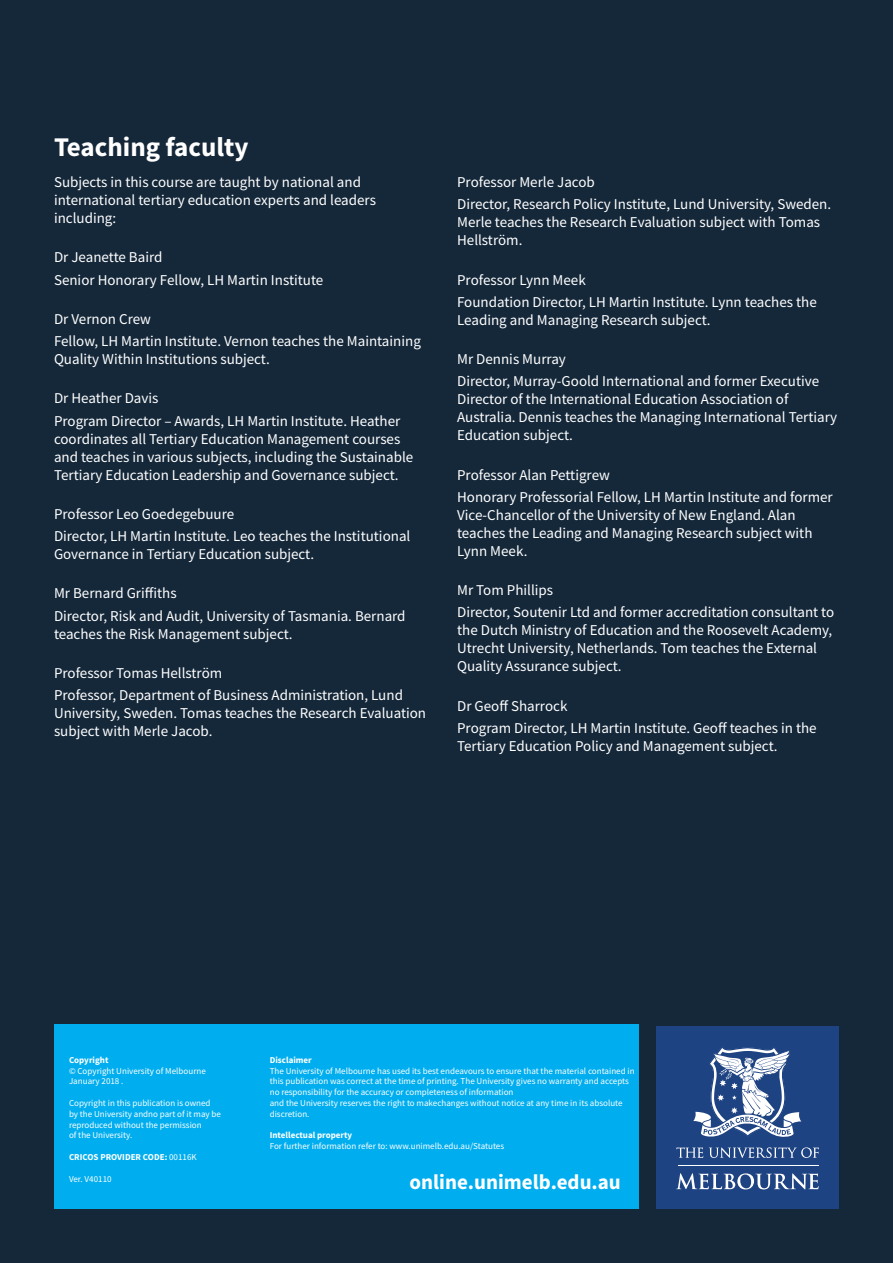
<style>
.page{position:relative;width:893px;height:1263px;background:#15283a}
.page>*{position:absolute;margin:0;border:0;box-sizing:border-box;transform-origin:0 0}
.t1{font:700 27px "Source Sans Pro";color:#fff}
.t2{font:700 21px "Source Sans Pro";color:#fff}
.t3{font:15px/18px "Source Sans Pro";color:#fff}
.t4{font:9px/10.8px "Source Sans Pro";color:#fff}
.t5{font:700 9px "Source Sans Pro";color:#fff}
.s1{font-weight:400}
</style>
<div class="page">
<div style="left:54px;top:1024px;width:584px;height:185px;background:#00aeef"></div>
<div style="left:656px;top:1026px;width:183px;height:183px;background:#1e4382"></div>
<svg style="left:676px;top:1147px;width:27px;height:11px"></svg>
<svg style="left:709px;top:1147px;width:110px;height:11px"></svg>
<hr style="left:678px;top:1165px;width:140px;height:1px;background:#fff">
<svg style="left:676px;top:1173px;width:143px;height:16px"></svg>
<svg style="left:693px;top:1047px;width:109px;height:90px"></svg>
<h1 class="t1" style="left:54px;top:129px;width:196px">Teaching faculty</h1>
<p class="t3" style="left:54px;top:173px;width:324px">Subjects in this course are taught by national and international tertiary education experts and leaders including:</p>
<p class="t3" style="left:54px;top:246px;width:271px;line-height:22.2px">Dr Jeanette Baird<br>Senior Honorary Fellow, LH Martin Institute</p>
<p class="t3" style="left:54px;top:308px;width:368px;line-height:22.2px">Dr Vernon Crew<br>Fellow, LH Martin Institute. Vernon teaches the Maintaining</p>
<p class="t3" style="left:54px;top:350px;width:217px">Quality Within Institutions subject.</p>
<p class="t3" style="left:54px;top:387px;width:348px;line-height:22.2px">Dr Heather Davis<br>Program Director – Awards, LH Martin Institute. Heather</p>
<p class="t3" style="left:54px;top:430px;width:361px">coordinates all Tertiary Education Management courses and teaches in various subjects, including the Sustainable<br>Tertiary Education Leadership and Governance subject.</p>
<p class="t3" style="left:54px;top:503px;width:358px;line-height:22.2px">Professor Leo Goedegebuure<br>Director, LH Martin Institute. Leo teaches the Institutional</p>
<p class="t3" style="left:54px;top:545px;width:262px">Governance in Tertiary Education subject.</p>
<p class="t3" style="left:54px;top:582px;width:353px;line-height:22.2px">Mr Bernard Griffiths<br>Director, Risk and Audit, University of Tasmania. Bernard</p>
<p class="t3" style="left:54px;top:625px;width:240px">teaches the Risk Management subject.</p>
<p class="t3" style="left:54px;top:662px;width:350px;line-height:22.2px">Professor Tomas Hellström<br>Professor, Department of Business Administration, Lund</p>
<p class="t3" style="left:54px;top:704px;width:374px">University, Sweden. Tomas teaches the Research Evaluation subject with Merle Jacob.</p>
<p class="t3" style="left:457px;top:171px;width:376px;line-height:22.2px">Professor Merle Jacob<br>Director, Research Policy Institute, Lund University, Sweden.</p>
<p class="t3" style="left:457px;top:213px;width:365px">Merle teaches the Research Evaluation subject with Tomas<br>Hellström.</p>
<p class="t3" style="left:457px;top:268px;width:361px;line-height:22.2px">Professor Lynn Meek<br>Foundation Director, LH Martin Institute. Lynn teaches the</p>
<p class="t3" style="left:457px;top:311px;width:255px">Leading and Managing Research subject.</p>
<p class="t3" style="left:457px;top:348px;width:364px;line-height:22.2px">Mr Dennis Murray<br>Director, Murray-Goold International and former Executive</p>
<p class="t3" style="left:457px;top:390px;width:382px">Director of the International Education Association of<br>Australia. Dennis teaches the Managing International Tertiary<br>Education subject.</p>
<p class="t3" style="left:457px;top:463px;width:377px;line-height:22.2px">Professor Alan Pettigrew<br>Honorary Professorial Fellow, LH Martin Institute and former</p>
<p class="t3" style="left:457px;top:506px;width:357px">Vice-Chancellor of the University of New England. Alan teaches the Leading and Managing Research subject with<br>Lynn Meek.</p>
<p class="t3" style="left:457px;top:579px;width:379px;line-height:22.2px">Mr Tom Phillips<br>Director, Soutenir Ltd and former accreditation consultant to</p>
<p class="t3" style="left:457px;top:621px;width:377px">the Dutch Ministry of Education and the Roosevelt Academy,<br>Utrecht University, Netherlands. Tom teaches the External<br>Quality Assurance subject.</p>
<p class="t3" style="left:457px;top:694px;width:361px;line-height:22.2px">Dr Geoff Sharrock<br>Program Director, LH Martin Institute. Geoff teaches in the</p>
<p class="t3" style="left:457px;top:737px;width:322px">Tertiary Education Policy and Management subject.</p>
<p class="t5" style="left:69px;top:1054px;width:41px">Copyright</p>
<p class="t4" style="left:69px;top:1065px;width:138px">© Copyright University of Melbourne<br>January 2018 .</p>
<p class="t4" style="left:69px;top:1097px;width:154px">Copyright in this publication is owned by the University andno part of it may be reproduced without the permission<br>of the University.</p>
<p class="t5" style="left:69px;top:1151px;width:129px">CRICOS PROVIDER CODE: <span class="s1">00116K</span></p>
<p class="t4" style="left:69px;top:1173px;width:44px">Ver. V40110</p>
<p class="t5" style="left:270px;top:1054px;width:44px">Disclaimer</p>
<p class="t4" style="left:270px;top:1065px;width:366px">The University of Melbourne has used its best endeavours to ensure that the material contained in this publication was correct at the time of printing. The University gives no warranty and accepts no responsibility for the accuracy or completeness of information<br>and the University reserves the right to makechanges without notice at any time in its absolute discretion.</p>
<p class="t5" style="left:270px;top:1129px;width:84px">Intellectual property</p>
<p class="t4" style="left:270px;top:1141px;width:236px">For further information refer to: www.unimelb.edu.au/Statutes</p>
<h2 class="t2" style="left:410px;top:1168px;width:213px">online.unimelb.edu.au</h2>
</div>
